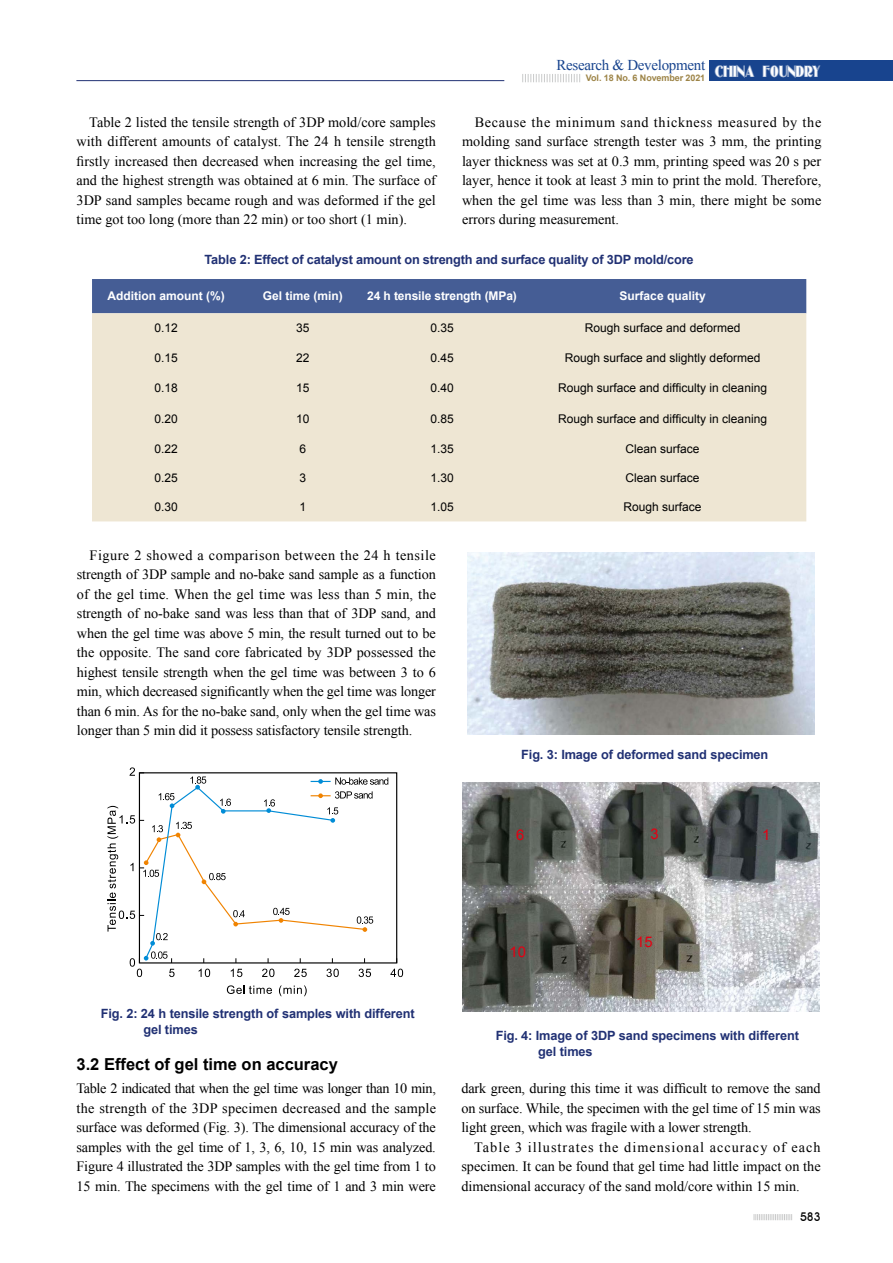
<style>
.page{position:relative;width:893px;height:1263px;background:#fff}
.page>*{position:absolute;margin:0;border:0;box-sizing:border-box;transform-origin:0 0}
.t1{font:700 16.5px "Arial";color:#000}
.t2{font:15.6px "Oldgate Lane Outline";color:#fff}
.t3{font:15px "Times New Roman";letter-spacing:-.02em;color:#18448e}
.t4{font:14.7px "Arial";color:#e60012}
.t5{font:14.25px/19.5px "Times New Roman";color:#000;text-align:justify}
.t6{font:700 12.75px/16.4px "Arial";letter-spacing:-.01em;color:#213174}
.t7{font:12px "Arial";color:#000}
.t8{font:700 12px "Arial";color:#fff}
.t9{font:500 12px "Avant Garde IT Cby BT";color:#000}
.t10{font:700 9px "Arial";letter-spacing:-.01em;color:#9d8447}
</style>
<div class="page">
<svg style="left:754px;top:1214px;width:38px;height:6px"></svg>
<div style="left:709px;top:60px;width:184px;height:21px;background:#18448e"></div>
<svg style="left:522px;top:74px;width:58px;height:8px"></svg>
<hr style="left:76px;top:80px;width:428px;height:1px;background:#213174">
<div style="left:92px;top:279px;width:714px;height:34px;background:#455d95"></div>
<div style="left:92px;top:313px;width:714px;height:208px;background:#eee6d3"></div>
<img style="left:467px;top:552px;width:348px;height:183px">
<svg style="left:227px;top:985px;width:45px;height:9px"></svg>
<svg style="left:279px;top:985px;width:28px;height:11px"></svg>
<svg style="left:107px;top:767px;width:296px;height:210px"></svg>
<img style="left:462px;top:783px;width:358px;height:228px">
<p class="t5" style="left:77px;top:112px;width:361px;text-indent:13px">Table 2 listed the tensile strength of 3DP mold/core samples with different amounts of catalyst. The 24 h tensile strength firstly increased then decreased when increasing the gel time, and the highest strength was obtained at 6 min. The surface of 3DP sand samples became rough and was deformed if the gel time got too long (more than 22 min) or too short (1 min).</p>
<p class="t3" style="left:556px;top:55px;width:150px">Research &amp; Development</p>
<p class="t10" style="left:586px;top:72px;width:121px">Vol. 18 No. 6 November 2021</p>
<p class="t2" style="left:715px;top:62px;width:107px">CHINA FOUNDRY</p>
<p class="t5" style="left:462px;top:112px;width:361px;text-indent:13px">Because the minimum sand thickness measured by the molding sand surface strength tester was 3 mm, the printing layer thickness was set at 0.3 mm, printing speed was 20 s per layer, hence it took at least 3 min to print the mold. Therefore, when the gel time was less than 3 min, there might be some errors during measurement.</p>
<p class="t6" style="left:205px;top:252px;width:490px">Table 2: Effect of catalyst amount on strength and surface quality of 3DP mold/core</p>
<p class="t8" style="left:107px;top:288px;width:119px">Addition amount (%)</p>
<p class="t8" style="left:263px;top:288px;width:82px">Gel time (min)</p>
<p class="t8" style="left:367px;top:288px;width:151px">24 h tensile strength (MPa)</p>
<p class="t8" style="left:620px;top:288px;width:88px">Surface quality</p>
<p class="t7" style="left:154px;top:320px;width:25px">0.12</p>
<p class="t7" style="left:296px;top:320px;width:15px">35</p>
<p class="t7" style="left:430px;top:320px;width:25px">0.35</p>
<p class="t7" style="left:585px;top:320px;width:157px">Rough surface and deformed</p>
<p class="t7" style="left:154px;top:350px;width:25px">0.15</p>
<p class="t7" style="left:296px;top:350px;width:15px">22</p>
<p class="t7" style="left:430px;top:350px;width:25px">0.45</p>
<p class="t7" style="left:565px;top:350px;width:197px">Rough surface and slightly deformed</p>
<p class="t7" style="left:154px;top:380px;width:25px">0.18</p>
<p class="t7" style="left:296px;top:380px;width:15px">15</p>
<p class="t7" style="left:430px;top:380px;width:25px">0.40</p>
<p class="t7" style="left:558px;top:380px;width:210px">Rough surface and difficulty in cleaning</p>
<p class="t7" style="left:154px;top:411px;width:25px">0.20</p>
<p class="t7" style="left:296px;top:411px;width:15px">10</p>
<p class="t7" style="left:430px;top:411px;width:25px">0.85</p>
<p class="t7" style="left:558px;top:411px;width:210px">Rough surface and difficulty in cleaning</p>
<p class="t7" style="left:154px;top:441px;width:25px">0.22</p>
<p class="t7" style="left:299px;top:441px;width:8px">6</p>
<p class="t7" style="left:430px;top:441px;width:25px">1.35</p>
<p class="t7" style="left:626px;top:441px;width:76px">Clean surface</p>
<p class="t7" style="left:154px;top:470px;width:25px">0.25</p>
<p class="t7" style="left:299px;top:470px;width:8px">3</p>
<p class="t7" style="left:430px;top:470px;width:25px">1.30</p>
<p class="t7" style="left:626px;top:470px;width:76px">Clean surface</p>
<p class="t7" style="left:154px;top:499px;width:25px">0.30</p>
<p class="t7" style="left:299px;top:499px;width:8px">1</p>
<p class="t7" style="left:430px;top:499px;width:25px">1.05</p>
<p class="t7" style="left:624px;top:499px;width:80px">Rough surface</p>
<p class="t5" style="left:77px;top:545px;width:361px;text-indent:13px">Figure 2 showed a comparison between the 24 h tensile strength of 3DP sample and no-bake sand sample as a function of the gel time. When the gel time was less than 5 min, the strength of no-bake sand was less than that of 3DP sand, and when the gel time was above 5 min, the result turned out to be the opposite. The sand core fabricated by 3DP possessed the highest tensile strength when the gel time was between 3 to 6 min, which decreased significantly when the gel time was longer than 6 min. As for the no-bake sand, only when the gel time was longer than 5 min did it possess satisfactory tensile strength.</p>
<p class="t6" style="left:521px;top:747px;width:249px">Fig. 3: Image of deformed sand specimen</p>
<p class="t4" style="left:516px;top:825px;width:10px">6</p>
<p class="t4" style="left:650px;top:824px;width:10px">3</p>
<p class="t4" style="left:762px;top:825px;width:10px">1</p>
<p class="t6" style="left:143px;top:1005px;width:273px;text-indent:-43px">Fig. 2: 24 h tensile strength of samples with different gel times</p>
<p class="t1" style="left:77px;top:1053px;width:263px">3.2 Effect of gel time on accuracy</p>
<p class="t5" style="left:77px;top:1078px;width:361px">Table 2 indicated that when the gel time was longer than 10 min, the strength of the 3DP specimen decreased and the sample surface was deformed (Fig. 3). The dimensional accuracy of the samples with the gel time of 1, 3, 6, 10, 15 min was analyzed.<br>Figure 4 illustrated the 3DP samples with the gel time from 1 to 15 min. The specimens with the gel time of 1 and 3 min were</p>
<p class="t4" style="left:510px;top:942px;width:18px">10</p>
<p class="t4" style="left:636px;top:932px;width:18px">15</p>
<p class="t6" style="left:538px;top:1028px;width:262px;text-indent:-43px">Fig. 4: Image of 3DP sand specimens with different gel times</p>
<p class="t5" style="left:461px;top:1078px;width:361px">dark green, during this time it was difficult to remove the sand on surface. While, the specimen with the gel time of 15 min was light green, which was fragile with a lower strength.</p>
<p class="t5" style="left:461px;top:1137px;width:361px;text-indent:13px">Table 3 illustrates the dimensional accuracy of each specimen. It can be found that gel time had little impact on the dimensional accuracy of the sand mold/core within 15 min.</p>
<p class="t9" style="left:800px;top:1209px;width:22px">583</p>
</div>
